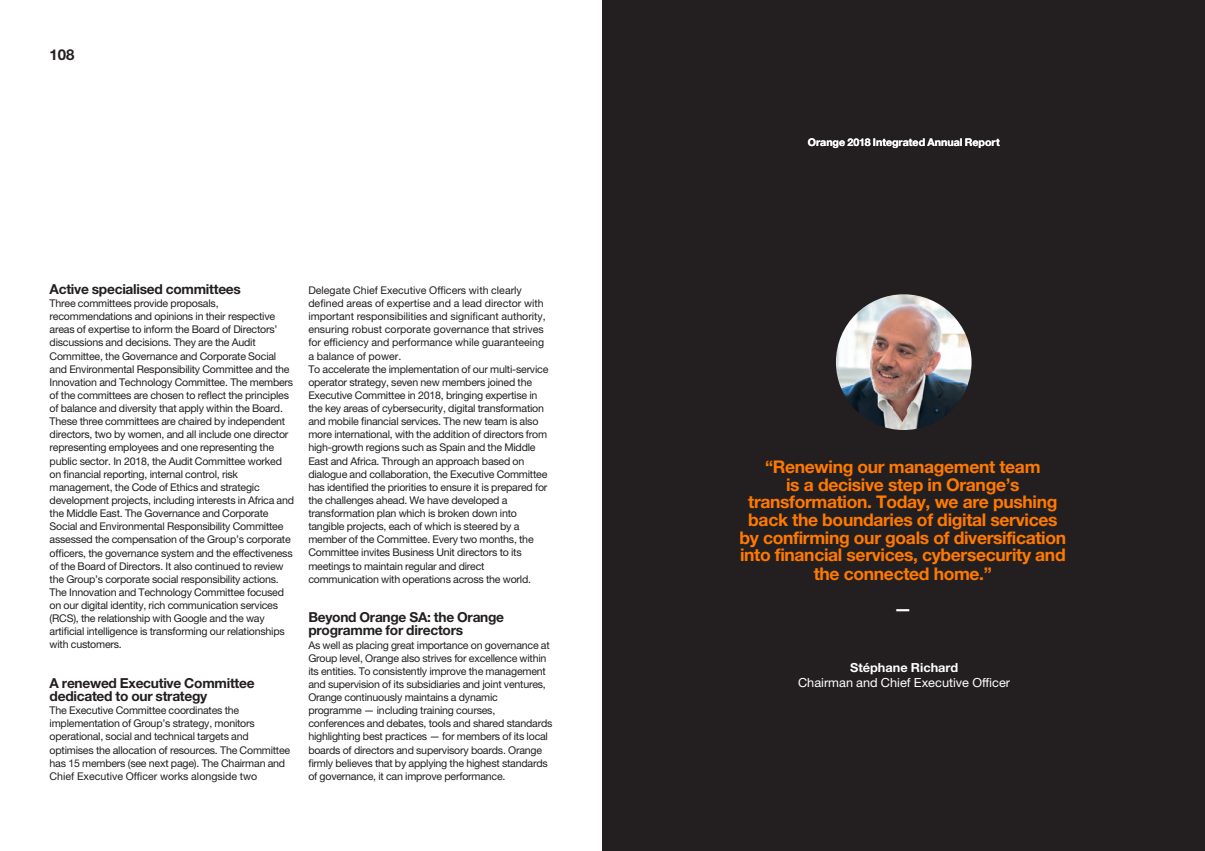
<style>
.page{position:relative;width:1205px;height:851px;background:#fff}
.page>*{position:absolute;margin:0;border:0;box-sizing:border-box;transform-origin:0 0}
.t1{font:700 17.5px/17.8px "Helvetica Neue LT Std";letter-spacing:-.02em;color:#ff7900;text-align:center}
.t2{font:700 17.5px "Helvetica Neue LT Std";color:#fff}
.t3{font:700 15px "Helvetica Neue LT Std";color:#231f20}
.t4{font:700 13.75px/13.1px "Helvetica Neue LT Std";letter-spacing:-.02em;color:#231f20}
.t5{font:12.5px/15px "Helvetica Neue LT Std";color:#fff;text-align:center}
.t6{font:10.62px/13.1px "Helvetica Neue LT Std";letter-spacing:-.02em;color:#231f20}
.t7{font:700 10.62px "Helvetica Neue LT Std";color:#fff}
.s1{font-weight:700}
</style>
<div class="page">
<div style="left:602px;top:0;width:603px;height:850px;background:#231f20"></div>
<img style="left:836px;top:294px;width:135px;height:136px;border-radius:68px">
<h2 class="t3" style="left:50px;top:46px;width:27px">108</h2>
<h3 class="t4" style="left:50px;top:282px;width:193px">Active specialised committees</h3>
<p class="t6" style="left:50px;top:296px;width:246px">Three committees provide proposals, recommendations and opinions in their respective areas of expertise to inform the Board of Directors’ discussions and decisions. They are the Audit Committee, the Governance and Corporate Social and Environmental Responsibility Committee and the Innovation and Technology Committee. The members of the committees are chosen to reflect the principles of balance and diversity that apply within the Board.<br>These three committees are chaired by independent directors, two by women, and all include one director representing employees and one representing the public sector. In 2018, the Audit Committee worked on financial reporting, internal control, risk management, the Code of Ethics and strategic development projects, including interests in Africa and the Middle East. The Governance and Corporate Social and Environmental Responsibility Committee assessed the compensation of the Group’s corporate officers, the governance system and the effectiveness of the Board of Directors. It also continued to review the Group’s corporate social responsibility actions.<br>The Innovation and Technology Committee focused on our digital identity, rich communication services (RCS), the relationship with Google and the way artificial intelligence is transforming our relationships with customers.</p>
<h3 class="t4" style="left:50px;top:676px;width:206px">A renewed Executive Committee dedicated to our strategy</h3>
<p class="t6" style="left:50px;top:703px;width:242px">The Executive Committee coordinates the implementation of Group’s strategy, monitors operational, social and technical targets and optimises the allocation of resources. The Committee has 15 members (see next page). The Chairman and Chief Executive Officer works alongside two</p>
<p class="t6" style="left:308px;top:283px;width:242px">Delegate Chief Executive Officers with clearly defined areas of expertise and a lead director with important responsibilities and significant authority, ensuring robust corporate governance that strives for efficiency and performance while guaranteeing a balance of power.<br>To accelerate the implementation of our multi-service operator strategy, seven new members joined the Executive Committee in 2018, bringing expertise in the key areas of cybersecurity, digital transformation and mobile financial services. The new team is also more international, with the addition of directors from high-growth regions such as Spain and the Middle East and Africa. Through an approach based on dialogue and collaboration, the Executive Committee has identified the priorities to ensure it is prepared for the challenges ahead. We have developed a transformation plan which is broken down into tangible projects, each of which is steered by a member of the Committee. Every two months, the Committee invites Business Unit directors to its meetings to maintain regular and direct communication with operations across the world.</p>
<h3 class="t4" style="left:308px;top:610px;width:197px">Beyond Orange SA: the Orange programme for directors</h3>
<p class="t6" style="left:308px;top:638px;width:246px">As well as placing great importance on governance at Group level, Orange also strives for excellence within its entities. To consistently improve the management and supervision of its subsidiaries and joint ventures, Orange continuously maintains a dynamic programme — including training courses, conferences and debates, tools and shared standards highlighting best practices — for members of its local boards of directors and supervisory boards. Orange firmly believes that by applying the highest standards of governance, it can improve performance.</p>
<p class="t7" style="left:808px;top:135px;width:193px">Orange 2018 Integrated Annual Report</p>
<h4 class="t1" style="left:739px;top:458px;width:328px">“Renewing our management team<br>is a decisive step in Orange’s transformation. Today, we are pushing back the boundaries of digital services by confirming our goals of diversification into financial services, cybersecurity and the connected home.”</h4>
<h1 class="t2" style="left:894px;top:597px;width:19px">—</h1>
<p class="t5" style="left:798px;top:659px;width:214px"><span class="s1">Stéphane Richard<br></span>Chairman and Chief Executive Officer</p>
</div>
